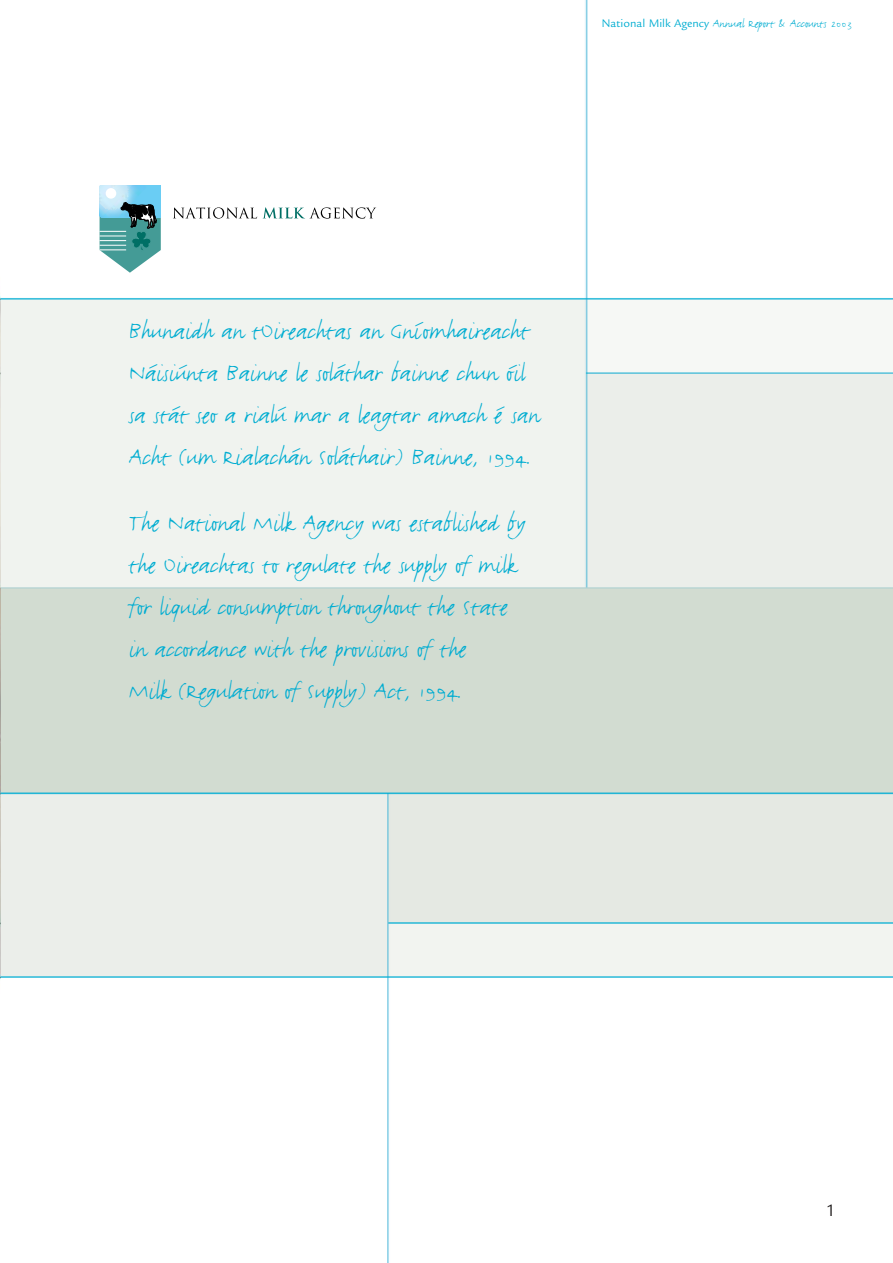
<style>
.page{position:relative;width:893px;height:1263px;background:#fff}
.page>*{position:absolute;margin:0;border:0;box-sizing:border-box;transform-origin:0 0}
.t1{font:27px/42px "FF Justlefthand";color:#00add1}
.t2{font:18px "Legacy Sans";color:#231f1f}
.t3{font:13.5px "FF Justlefthand";color:#00add1}
.s1{font-family:"Legacy Sans";font-size:12px}
</style>
<div class="page">
<img style="left:1px;top:0;width:891px;height:1263px">
<img style="left:129px;top:186px;width:32px;height:16px">
<img style="left:100px;top:186px;width:29px;height:16px">
<svg style="left:173px;top:207px;width:84px;height:12px"></svg>
<svg style="left:263px;top:207px;width:113px;height:12px"></svg>
<div style="left:106px;top:188px;width:10px;height:11px;background:#fff;border-radius:50%"></div>
<svg style="left:100px;top:202px;width:61px;height:71px"></svg>
<p class="t3" style="left:602px;top:19px;width:251px"><span class="s1">National Milk Agency</span> Annual Report &amp; Accounts 2003</p>
<p class="t1" style="left:129px;top:314px;width:412px">Bhunaidh an tOireachtas an Gníomhaireacht Náisiúnta Bainne le soláthar bainne chun óil sa stát seo a rialú mar a leagtar amach é san Acht (um Rialachán Soláthair) Bainne, 1994.</p>
<p class="t1" style="left:129px;top:505px;width:398px">The National Milk Agency was established by the Oireachtas to regulate the supply of milk for liquid consumption throughout the State in accordance with the provisions of the<br>Milk (Regulation of Supply) Act, 1994.</p>
<p class="t2" style="left:825px;top:1203px;width:11px">1</p>
</div>
